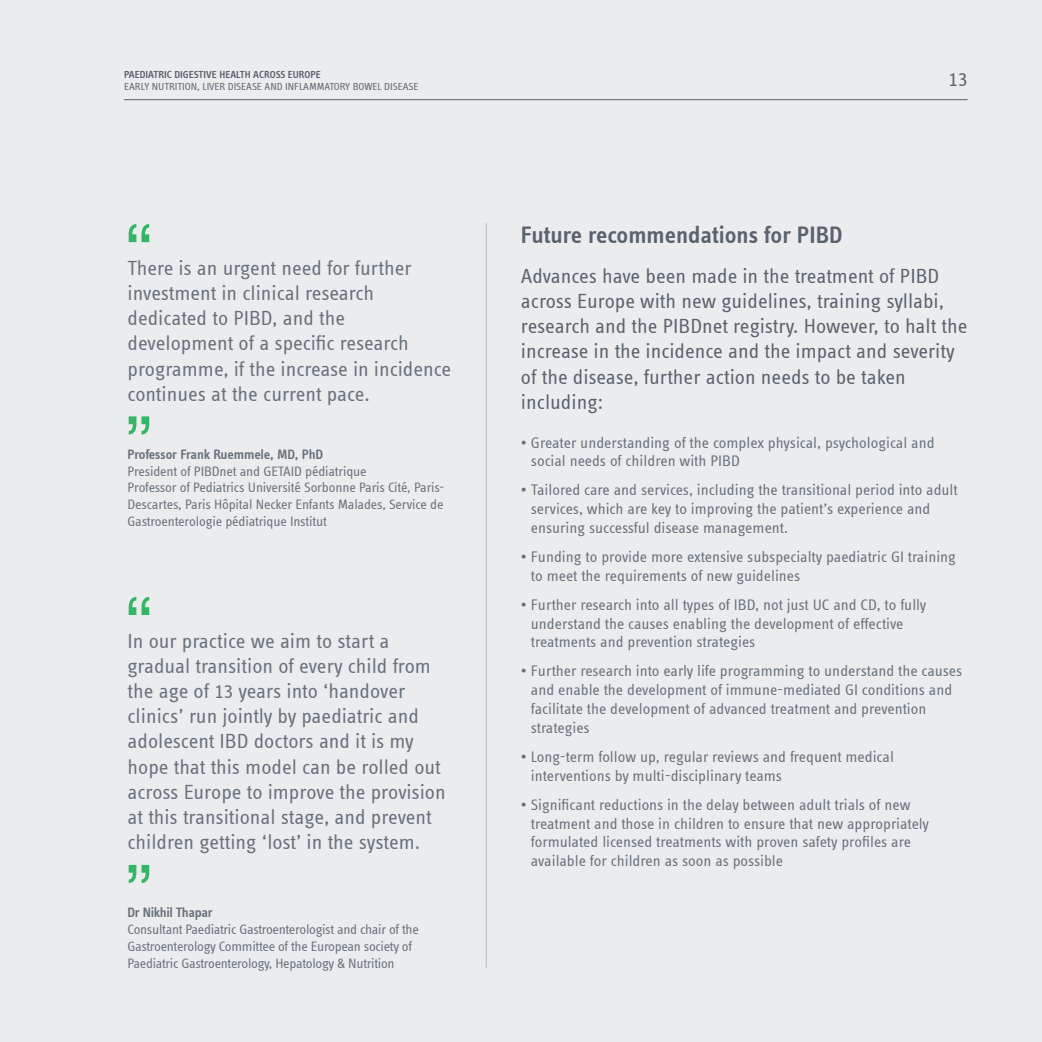
<style>
.page{position:relative;width:1042px;height:1042px;background:#eaecee}
.page>*{position:absolute;margin:0;border:0;box-sizing:border-box;transform-origin:0 0}
.t1{font:70px "Helvetica Neue";color:#35b665}
.t2{font:600 24.5px "Info Text Offc Pro";color:#5a636c}
.t3{font:21px/25.2px "Info Text Offc Pro";color:#68717a}
.t4{font:21px/25.2px "Info Text Offc Pro";color:#5a636c}
.t5{font:15.75px/18.9px "Info Text Offc Pro";color:#68717a}
.t6{font:14px/16.8px "Info Text Offc Pro";letter-spacing:-.02em;color:#68717a}
.t7{font:600 14px "Info Text Offc Pro";letter-spacing:-.02em;color:#68717a}
.t8{font:10.5px "Info Text Offc Pro";color:#5a636c}
.t9{font:600 10.5px "Info Text Offc Pro";color:#5a636c}
</style>
<div class="page">
<hr style="left:124px;top:99px;width:843px;height:1px;background:#5a636c">
<hr style="left:486px;top:223px;width:1px;height:744px;background:#b4bac2">
<p class="t9" style="left:124px;top:68px;width:198px">Paediatric Digestive Health Across Europe</p>
<p class="t8" style="left:124px;top:81px;width:294px">Early Nutrition , Liver Disease and In flammatory Bowel Disease</p>
<h1 class="t1" style="left:124px;top:199px;width:31px">“</h1>
<h3 class="t3" style="left:127px;top:254px;width:325px">There is an urgent need for further investment in clinical research dedicated to PI BD, and the development of a specific research programme, if the increase in incidence continues at the current pace.</h3>
<h1 class="t1" style="left:124px;top:391px;width:31px">”</h1>
<p class="t7" style="left:127px;top:446px;width:197px">Professor Frank Ruemmele, MD, PhD</p>
<p class="t6" style="left:127px;top:462px;width:318px">President of PI BDnet and GETAI D pédiatrique<br>Professor of Pediatrics Université Sorbonne Paris Cité, Paris-Descartes, Paris Hôpital Necker Enfants Malades, Service de Gastroenterologie pédiatrique I nstitut</p>
<h1 class="t1" style="left:124px;top:571px;width:31px">“</h1>
<p class="t3" style="left:127px;top:627px;width:320px">In our practice we aim to start a gradual transition of every child from the age of 13 years into ‘handover clinics’ run jointly by paediatric and adolescent IBD doctors and it is my hope that this model can be rolled out across Europe to improve the provision at this transitional stage, and prevent children getting ‘lost’ in the system.</p>
<h1 class="t1" style="left:124px;top:839px;width:31px">”</h1>
<p class="t7" style="left:127px;top:904px;width:87px">Dr Nikhil Thapar</p>
<p class="t6" style="left:127px;top:920px;width:293px">Consultant Paediatric Gastroenterologist and chair of the<br>Gastroenterology Committee of the European society of<br>Paediatric Gastroenterology, Hepatology &amp; Nutrition</p>
<h3 class="t4" style="left:948px;top:66px;width:20px">13</h3>
<h2 class="t2" style="left:521px;top:220px;width:323px">Future recommendations for PIBD</h2>
<p class="t4" style="left:521px;top:263px;width:448px">Advances have been made in the treatment of PIBD across Europe with new guidelines, training syllabi, research and the PI BDnet registry. However, to halt the increase in the incidence and the impact and severity of the disease, further action needs to be taken including:</p>
<p class="t5" style="left:531px;top:432px;width:405px;text-indent:-10px">• Greater understanding of the complex physical, psychological and social needs of children with PI BD</p>
<p class="t5" style="left:531px;top:480px;width:428px;text-indent:-10px">• Tailored care and services, including the transitional period into adult services, which are key to improving the patient’s experience and ensuring successful disease management.</p>
<p class="t5" style="left:531px;top:547px;width:427px;text-indent:-10px">• Funding to provide more extensive subspecialty paediatric GI training to meet the requirements of new guidelines</p>
<p class="t5" style="left:531px;top:594px;width:397px;text-indent:-10px">• Further research into all types of I BD, not just U C and CD, to fully understand the causes enabling the development of effective treatments and prevention strategies</p>
<p class="t5" style="left:531px;top:661px;width:433px;text-indent:-10px">• Further research into early life programming to understand the causes and enable the development of immune-mediated GI conditions and facilitate the development of advanced treatment and prevention strategies</p>
<p class="t5" style="left:531px;top:747px;width:364px;text-indent:-10px">• Long-term follow up, regular reviews and frequent medical interventions by multi-disciplinary teams</p>
<p class="t5" style="left:531px;top:794px;width:400px;text-indent:-10px">• Significant reductions in the delay between adult trials of new treatment and those in children to ensure that new appropriately formulated licensed treatments with proven safety profiles are available for children as soon as possible</p>
</div>
